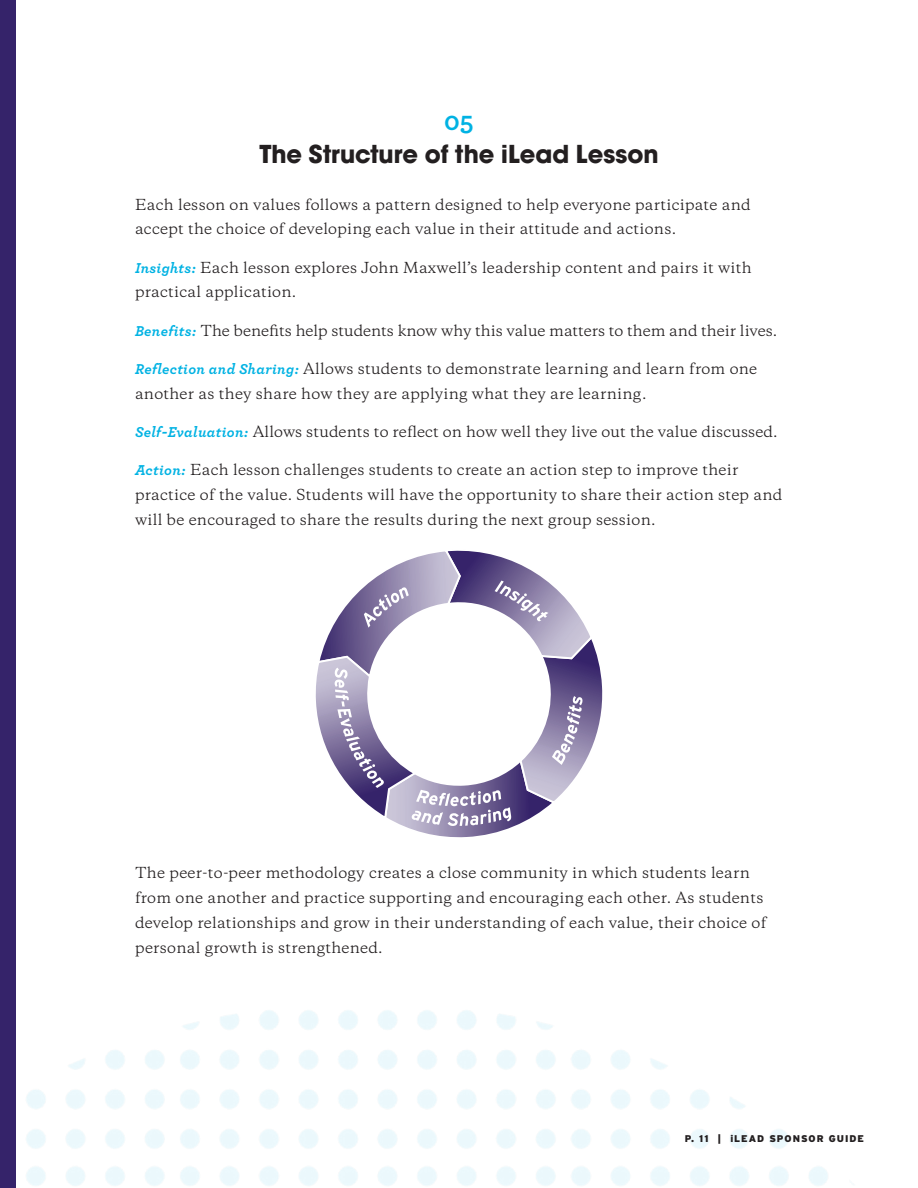
<style>
.page{position:relative;width:918px;height:1188px;background:#fff}
.page>*{position:absolute;margin:0;border:0;box-sizing:border-box;transform-origin:0 0}
.Part_Title{font:700 27px "Avant Garde Md ITC";color:#231f20}
.t1{font:700 27px "Archer";color:#00b2e3}
.Body_Copy{font:14.25px/24.8px "Galaxie Copernicus";letter-spacing:.02em;color:#231f20}
.Body_Copy-2{font:14.25px "Galaxie Copernicus";color:#231f20}
.t2{font:900 9.75px "Interstate";letter-spacing:.1em;color:#231f20}
.s1{font-family:"Archer";font-weight:700;font-style:italic;font-size:15px;color:#00b2e3}
</style>
<div class="page">
<svg style="left:315px;top:550px;width:288px;height:288px"></svg>
<div style="left:0;top:0;width:16px;height:1188px;background:#35236a"></div>
<p class="t1" style="left:444px;top:99px;width:31px">05</p>
<p class="Part_Title" style="left:259px;top:137px;width:401px">The Structure of the iLead Lesson</p>
<p class="Body_Copy" style="left:135px;top:192px;width:617px">Each lesson on values follows a pattern designed to help everyone participate and accept the choice of developing each value in their attitude and actions.</p>
<p class="Body_Copy" style="left:135px;top:255px;width:618px"><span class="s1">Insights:</span> Each lesson explores John Maxwell’s leadership content and pairs it with practical application.</p>
<p class="Body_Copy-2" style="left:135px;top:321px;width:644px"><span class="s1">Benefits:</span> The benefits help students know why this value matters to them and their lives.</p>
<p class="Body_Copy" style="left:135px;top:356px;width:624px"><span class="s1">Reflection and Sharing:</span> Allows students to demonstrate learning and learn from one another as they share how they are applying what they are learning.</p>
<p class="Body_Copy" style="left:135px;top:419px;width:644px"><span class="s1">Self-Evaluation:</span> Allows students to reflect on how well they live out the value discussed.</p>
<p class="Body_Copy" style="left:135px;top:457px;width:649px"><span class="s1">Action:</span> Each lesson challenges students to create an action step to improve their practice of the value. Students will have the opportunity to share their action step and will be encouraged to share the results during the next group session.</p>
<p class="Body_Copy" style="left:135px;top:861px;width:633px">The peer-to-peer methodology creates a close community in which students learn from one another and practice supporting and encouraging each other. As students develop relationships and grow in their understanding of each value, their choice of personal growth is strengthened.</p>
<p class="t2" style="left:685px;top:1133px;width:181px">P. 11 | iLEAD SPONSOR GUIDE</p>
</div>
